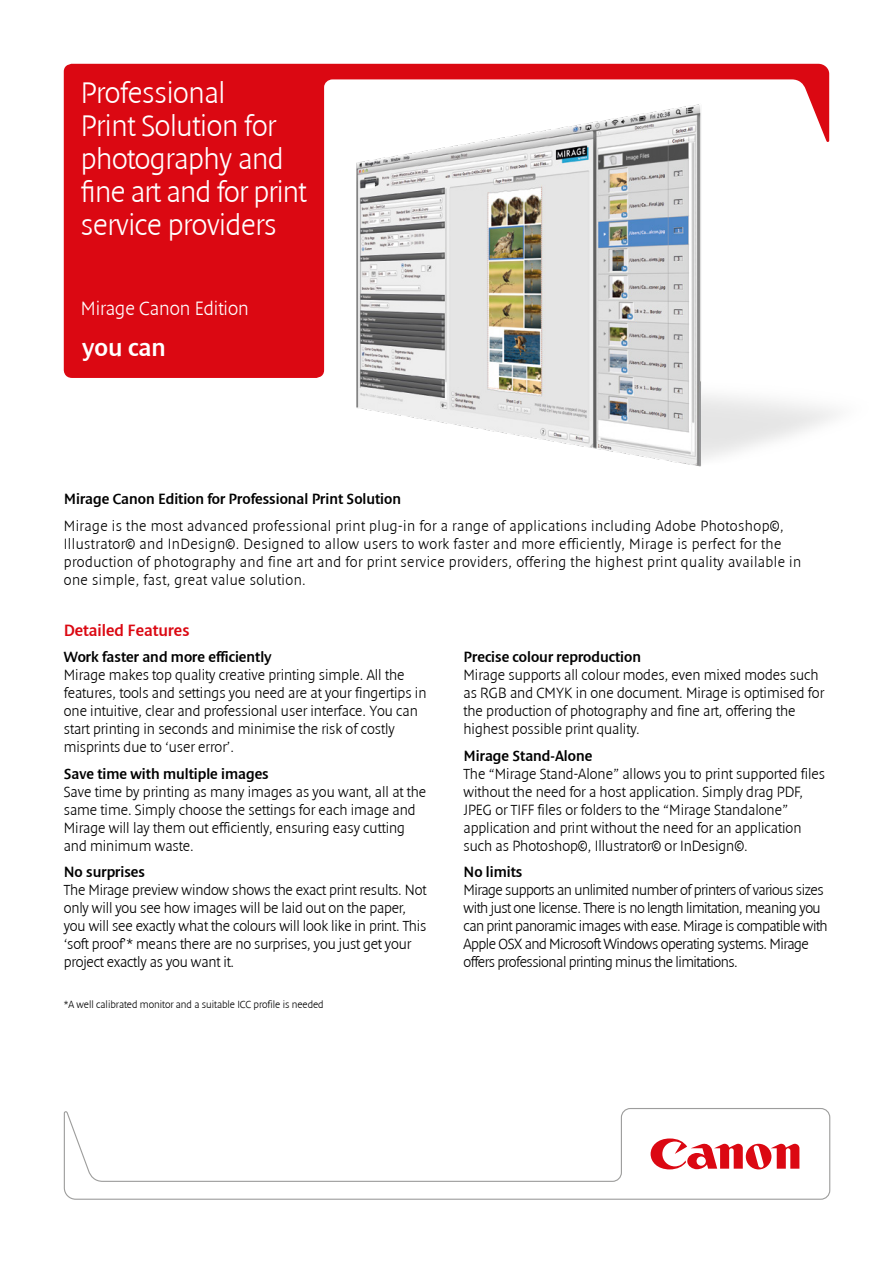
<style>
.page{position:relative;width:893px;height:1263px;background:#fff}
.page>*{position:absolute;margin:0;border:0;box-sizing:border-box;transform-origin:0 0}
.t1{font:300 30px/33px "Denda New";letter-spacing:-.01em;color:#fff}
.t2{font:24.9px "Denda New";color:#fff}
.t3{font:300 19.5px "Denda New";color:#fff}
.t4{font:16.5px "Denda New";color:#db0812}
.t5{font:300 15px/18px "Denda New";color:#000}
.t6{font:300 15px/18px "Denda New";letter-spacing:.03em;color:#000}
.t7{font:300 15px/18px "Denda New";letter-spacing:-.03em;color:#000}
.t8{font:15px "Denda New";color:#000}
.t9{font:300 10.5px "Denda New";color:#000}
</style>
<div class="page">
<svg style="left:63px;top:1108px;width:768px;height:92px"></svg>
<svg style="left:651px;top:1138px;width:148px;height:31px"></svg>
<svg style="left:64px;top:64px;width:765px;height:314px;fill:#db0812"></svg>
<img style="left:351px;top:101px;width:485px;height:366px">
<h1 class="t1" style="left:81px;top:76px;width:227px">Professional<br>Print Solution for photography and fine art and for print service providers</h1>
<h3 class="t3" style="left:81px;top:298px;width:169px">Mirage Canon Edition</h3>
<h2 class="t2" style="left:82px;top:335px;width:85px">you can</h2>
<p class="t8" style="left:64px;top:491px;width:339px">Mirage Canon Edition for Professional Print Solution</p>
<p class="t6" style="left:64px;top:517px;width:739px">Mirage is the most advanced professional print plug-in for a range of applications including Adobe Photoshop©, Illustrator© and InDesign©. Designed to allow users to work faster and more efficiently, Mirage is perfect for the production of photography and fine art and for print service providers, offering the highest print quality available in one simple, fast, great value solution.</p>
<p class="t4" style="left:64px;top:621px;width:127px">Detailed Features</p>
<p class="t8" style="left:64px;top:649px;width:209px">Work faster and more efficiently</p>
<p class="t5" style="left:64px;top:666px;width:364px">Mirage makes top quality creative printing simple. All the features, tools and settings you need are at your fingertips in one intuitive, clear and professional user interface. You can start printing in seconds and minimise the risk of costly misprints due to ‘user error’.</p>
<p class="t8" style="left:64px;top:765px;width:207px">Save time with multiple images</p>
<p class="t5" style="left:64px;top:783px;width:364px">Save time by printing as many images as you want, all at the same time. Simply choose the settings for each image and Mirage will lay them out efficiently, ensuring easy cutting and minimum waste.</p>
<p class="t8" style="left:64px;top:864px;width:83px">No surprises</p>
<p class="t5" style="left:64px;top:881px;width:364px">The Mirage preview window shows the exact print results. Not only will you see how images will be laid out on the paper, you will see exactly what the colours will look like in print. This ‘soft proof’* means there are no surprises, you just get your project exactly as you want it.</p>
<p class="t9" style="left:64px;top:999px;width:261px">*A well calibrated monitor and a suitable ICC profile is needed</p>
<p class="t8" style="left:463px;top:649px;width:179px">Precise colour reproduction</p>
<p class="t5" style="left:463px;top:666px;width:362px">Mirage supports all colour modes, even mixed modes such as RGB and CMYK in one document. Mirage is optimised for the production of photography and fine art, offering the highest possible print quality.</p>
<p class="t8" style="left:463px;top:747px;width:130px">Mirage Stand-Alone</p>
<p class="t5" style="left:463px;top:765px;width:363px">The “Mirage Stand-Alone” allows you to print supported files without the need for a host application. Simply drag PDF, JPEG or TIFF files or folders to the “Mirage Standalone” application and print without the need for an application such as Photoshop©, Illustrator© or InDesign©.</p>
<p class="t8" style="left:463px;top:864px;width:60px">No limits</p>
<p class="t7" style="left:463px;top:881px;width:366px">Mirage supports an unlimited number of printers of various sizes with just one license. There is no length limitation, meaning you can print panoramic images with ease. Mirage is compatible with Apple OSX and Microsoft Windows operating systems. Mirage offers professional printing minus the limitations.</p>
</div>
